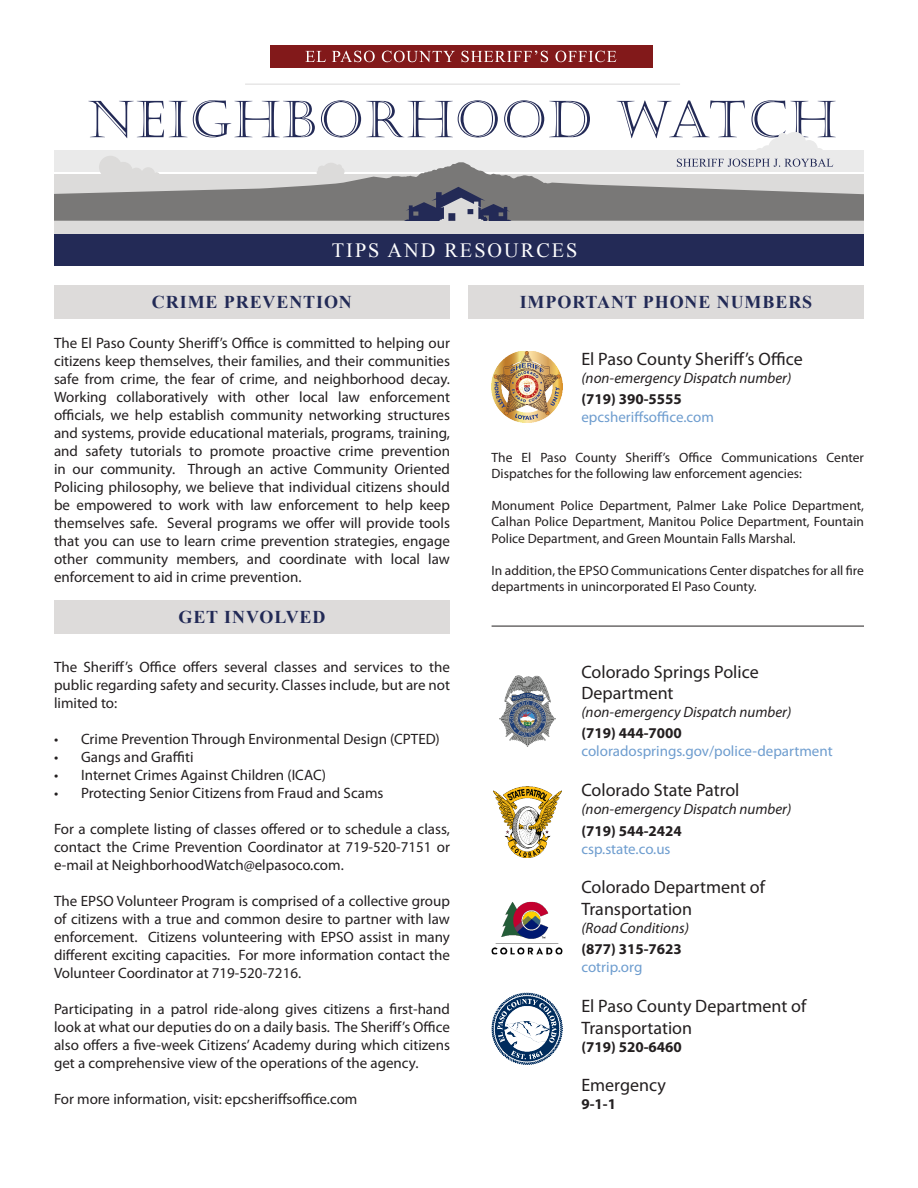
<style>
.page{position:relative;width:918px;height:1188px;background:#fff}
.page>*{position:absolute;margin:0;border:0;box-sizing:border-box;transform-origin:0 0}
.t1{font:20.25px "Times New Roman";letter-spacing:.1em;color:#fff}
.t2{font:18px "Myriad Pro";color:#231f20}
.t3{font:700 18px "Times New Roman";letter-spacing:.05em;color:#222a56}
.t4{font:15px/18px "Myriad Pro";color:#231f20;text-align:justify}
.t5{font:italic 15px "Myriad Pro";color:#231f20}
.t6{font:15px "Myriad Pro";color:#6e9dcf}
.t7{font:700 15px "Myriad Pro";color:#231f20}
.t8{font:13.5px/16.2px "Myriad Pro";color:#231f20}
</style>
<div class="page">
<div style="left:54px;top:150px;width:810px;height:22px;background:#eaeaea"></div>
<div style="left:54px;top:232px;width:810px;height:34px;background:#232a56"></div>
<div style="left:54px;top:220px;width:810px;height:13px;background:#dcdbda"></div>
<svg style="left:54px;top:162px;width:810px;height:59px;fill:#797877"></svg>
<svg style="left:404px;top:187px;width:107px;height:34px;background:#66697a"></svg>
<svg style="left:88px;top:100px;width:227px;height:38px"></svg>
<svg style="left:321px;top:100px;width:177px;height:37px"></svg>
<svg style="left:504px;top:100px;width:86px;height:37px"></svg>
<svg style="left:617px;top:100px;width:128px;height:38px"></svg>
<hr style="left:245px;top:84px;width:435px;height:1px;background:#dcdbda">
<svg style="left:677px;top:159px;width:156px;height:8px"></svg>
<svg style="left:751px;top:100px;width:85px;height:50px"></svg>
<svg style="left:99px;top:156px;width:61px;height:25px"></svg>
<svg style="left:317px;top:163px;width:28px;height:11px"></svg>
<div style="left:271px;top:45px;width:382px;height:22px;background:#82191a"></div>
<svg style="left:305px;top:51px;width:21px;height:11px"></svg>
<svg style="left:332px;top:51px;width:43px;height:11px"></svg>
<svg style="left:382px;top:51px;width:73px;height:11px"></svg>
<svg style="left:461px;top:51px;width:87px;height:11px"></svg>
<svg style="left:555px;top:51px;width:61px;height:11px"></svg>
<div style="left:54px;top:285px;width:396px;height:34px;background:#dddbda"></div>
<div style="left:54px;top:600px;width:396px;height:34px;background:#dddbda"></div>
<div style="left:468px;top:285px;width:396px;height:34px;background:#dddbda"></div>
<hr style="left:492px;top:626px;width:372px;height:1px;background:#231f20">
<img style="left:492px;top:351px;width:71px;height:71px">
<img style="left:499px;top:675px;width:56px;height:72px">
<img style="left:493px;top:786px;width:68px;height:72px">
<img style="left:492px;top:993px;width:71px;height:71px">
<img style="left:492px;top:902px;width:71px;height:52px">
<p class="t1" style="left:332px;top:236px;width:247px">TIPS AND RESOURCES</p>
<p class="t3" style="left:152px;top:289px;width:201px">CRIME PREVENTION</p>
<p class="t4" style="left:54px;top:334px;width:398px">The El Paso County Sheriff’s Office is committed to helping our citizens keep themselves, their families, and their communities safe from crime, the fear of crime, and neighborhood decay.<br>Working collaboratively with other local law enforcement officials, we help establish community networking structures and systems, provide educational materials, programs, training, and safety tutorials to promote proactive crime prevention in our community. Through an active Community Oriented Policing philosophy, we believe that individual citizens should be empowered to work with law enforcement to help keep themselves safe. Several programs we offer will provide tools that you can use to learn crime prevention strategies, engage other community members, and coordinate with local law enforcement to aid in crime prevention.</p>
<p class="t3" style="left:178px;top:605px;width:149px">GET INVOLVED</p>
<p class="t4" style="left:54px;top:658px;width:397px">The Sheriff’s Office offers several classes and services to the public regarding safety and security. Classes include, but are not limited to:</p>
<p class="t4" style="left:54px;top:730px;width:387px">• Crime Prevention Through Environmental Design (CPTED)</p>
<p class="t4" style="left:54px;top:748px;width:141px">• Gangs and Graffiti</p>
<p class="t4" style="left:54px;top:766px;width:274px">• Internet Crimes Against Children (ICAC)</p>
<p class="t4" style="left:54px;top:784px;width:331px">• Protecting Senior Citizens from Fraud and Scams</p>
<p class="t4" style="left:54px;top:820px;width:398px">For a complete listing of classes offered or to schedule a class, contact the Crime Prevention Coordinator at 719-520-7151 or e-mail at NeighborhoodWatch@elpasoco.com.</p>
<p class="t4" style="left:54px;top:892px;width:398px">The EPSO Volunteer Program is comprised of a collective group of citizens with a true and common desire to partner with law enforcement. Citizens volunteering with EPSO assist in many different exciting capacities. For more information contact the Volunteer Coordinator at 719-520-7216.</p>
<p class="t4" style="left:54px;top:1000px;width:398px">Participating in a patrol ride-along gives citizens a first-hand look at what our deputies do on a daily basis. The Sheriff’s Office also offers a five-week Citizens’ Academy during which citizens get a comprehensive view of the operations of the agency.</p>
<p class="t4" style="left:54px;top:1090px;width:305px">For more information, visit: epcsheriffsoffice.com</p>
<p class="t3" style="left:520px;top:289px;width:294px">IMPORTANT PHONE NUMBERS</p>
<p class="t2" style="left:581px;top:347px;width:223px">El Paso County Sheriff’s Office</p>
<p class="t5" style="left:581px;top:368px;width:211px">(non-emergency Dispatch number)</p>
<p class="t7" style="left:581px;top:389px;width:102px">(719) 390-5555</p>
<p class="t6" style="left:581px;top:408px;width:134px">epcsheriffsoffice.com</p>
<p class="t8" style="left:492px;top:449px;width:374px">The El Paso County Sheriff’s Office Communications Center<br>Dispatches for the following law enforcement agencies:</p>
<p class="t8" style="left:492px;top:497px;width:374px;text-align:justify">Monument Police Department, Palmer Lake Police Department, Calhan Police Department, Manitou Police Department, Fountain Police Department, and Green Mountain Falls Marshal.</p>
<p class="t8" style="left:492px;top:562px;width:374px">In addition, the EPSO Communications Center dispatches for all fire departments in unincorporated El Paso County.</p>
<p class="t2" style="left:581px;top:661px;width:179px">Colorado Springs Police</p>
<p class="t2" style="left:581px;top:682px;width:94px">Department</p>
<p class="t5" style="left:581px;top:703px;width:211px">(non-emergency Dispatch number)</p>
<p class="t7" style="left:581px;top:723px;width:102px">(719) 444-7000</p>
<p class="t6" style="left:581px;top:742px;width:253px">coloradosprings.gov/police-department</p>
<p class="t2" style="left:581px;top:779px;width:160px">Colorado State Patrol</p>
<p class="t5" style="left:581px;top:800px;width:211px">(non-emergency Dispatch number)</p>
<p class="t7" style="left:581px;top:821px;width:102px">(719) 544-2424</p>
<p class="t6" style="left:581px;top:839px;width:91px">csp.state.co.us</p>
<p class="t2" style="left:581px;top:876px;width:185px">Colorado Department of</p>
<p class="t2" style="left:581px;top:898px;width:112px">Transportation</p>
<p class="t5" style="left:581px;top:918px;width:109px">(Road Conditions)</p>
<p class="t7" style="left:581px;top:939px;width:102px">(877) 315-7623</p>
<p class="t6" style="left:581px;top:958px;width:62px">cotrip.org</p>
<p class="t2" style="left:581px;top:995px;width:227px">El Paso County Department of</p>
<p class="t2" style="left:581px;top:1016px;width:112px">Transportation</p>
<p class="t7" style="left:581px;top:1037px;width:102px">(719) 520-6460</p>
<p class="t2" style="left:581px;top:1074px;width:86px">Emergency</p>
<p class="t7" style="left:581px;top:1094px;width:36px">9-1-1</p>
</div>
